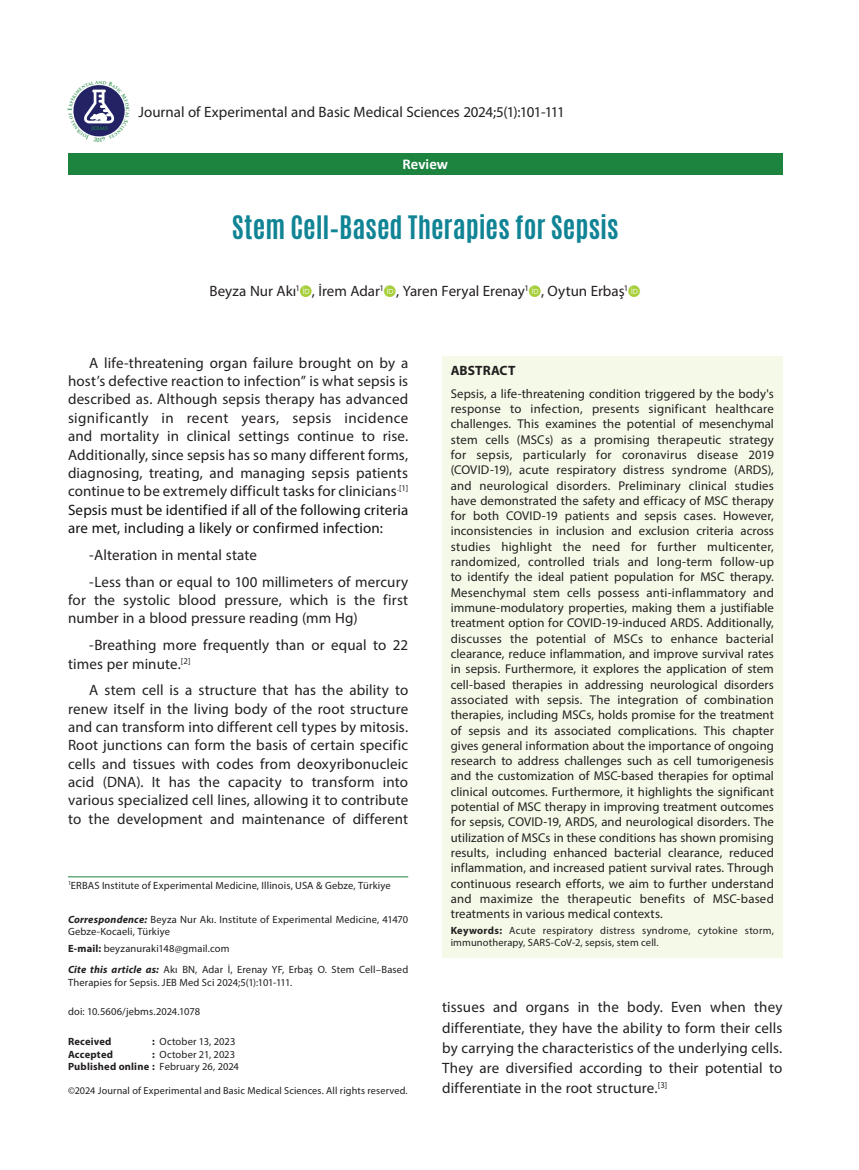
<style>
.page{position:relative;width:859px;height:1170px;background:#fff}
.page>*{position:absolute;margin:0;border:0;box-sizing:border-box;transform-origin:0 0}
._01__JEBMS-Yazi_basl{font:700 27px "Antonio";color:#108495}
._07__JEBMS_Normal_me{font:15px/18.3px "Myriad Pro";letter-spacing:.005em;color:#231f20;text-align:justify}
._07__JEBMS_Normal_me-2{font:15px/18.3px "Myriad Pro";letter-spacing:.01em;color:#212121;text-align:justify}
._02__JEBMS-Yazar_adl{font:15px "Myriad Pro";color:#231f20}
.t1{font:700 15px "Calibri";color:#fff}
._04__JEBMS-Ozet_yazi{font:700 13.5px "Myriad Pro";letter-spacing:.005em;color:#231f20}
._04__JEBMS-Ozet_yazi-2{font:12.75px/15.3px "Myriad Pro";letter-spacing:.01em;color:#231f20;text-align:justify}
._15__JEBMS-Iletisim{font:10.5px/12.6px "Myriad Pro";letter-spacing:.01em;color:#231f20}
._05__JEBMS-Anahtar_S{font:10.5px/12.6px "Myriad Pro";letter-spacing:.02em;color:#231f20}
._15__JEBMS-Iletisim-2{font:700 10.5px "Myriad Pro";letter-spacing:.015em;color:#231f20}
._15__JEBMS-Iletisim-3{font:10.2px "Myriad Pro";letter-spacing:.015em;color:#231f20}
.t2{font:700 5.25px "Trajan Pro";color:#1d8440}
.t3{font:700 5.1px "Trajan Pro";color:#1d8440}
.s1{color:#111}
.s2{font-weight:700;font-style:italic}
.s3{font-weight:700}
.s4{font-weight:400}
</style>
<div class="page">
<div style="left:68px;top:153px;width:714px;height:21px;background:#1d8440"></div>
<div style="left:442px;top:356px;width:340px;height:602px;background:#f4f9e8"></div>
<hr style="left:68px;top:876px;width:340px;height:1px;background:#1d8440">
<svg style="left:73px;top:85px;width:52px;height:52px"></svg>
<p class="t3" style="left:91px;top:125px;width:18px">JEBMS</p>
<p class="t2" style="left:97px;top:136px;width:5px">0</p>
<p class="_07__JEBMS_Normal_me" style="left:138px;top:102px;width:428px">Journal of Experimental and Basic Medical Sciences 2024;5(1):101-111</p>
<p class="t1" style="left:402px;top:153px;width:47px">Review</p>
<p class="_01__JEBMS-Yazi_basl" style="left:232px;top:207px;width:388px">Stem Cell–Based Therapies for Sepsis</p>
<p class="_02__JEBMS-Yazar_adl" style="left:210px;top:282px;width:420px">Beyza Nur Akı<sup>1</sup> , İrem Adar<sup>1</sup> , Yaren Feryal Erenay<sup>1</sup> , Oytun Erbaş<sup>1</sup></p>
<p class="_07__JEBMS_Normal_me" style="left:68px;top:353px;width:342px;text-indent:21px">A life-threatening organ failure brought on by a host’s defective reaction to infection” is what sepsis is described as. Although sepsis therapy has advanced significantly in recent years, sepsis incidence and mortality in clinical settings continue to rise.<br>Additionally, since sepsis has so many different forms, diagnosing, treating, and managing sepsis patients continue to be extremely difficult tasks for clinicians<sup>.[1] </sup><span class="s1">Sepsis must be identified if all of the following criteria are met, including a likely or confirmed infection:</span></p>
<p class="_07__JEBMS_Normal_me" style="left:89px;top:545px;width:169px">-Alteration in mental state</p>
<p class="_07__JEBMS_Normal_me" style="left:68px;top:572px;width:342px;text-indent:21px">-Less than or equal to 100 millimeters of mercury for the systolic blood pressure, which is the first number in a blood pressure reading (mm Hg)</p>
<p class="_07__JEBMS_Normal_me" style="left:68px;top:635px;width:342px;text-indent:21px">-Breathing more frequently than or equal to 22 times per minute.<sup>[2]</sup></p>
<p class="_07__JEBMS_Normal_me-2" style="left:68px;top:681px;width:342px;text-indent:21px">A stem cell is a structure that has the ability to renew itself in the living body of the root structure and can transform into different cell types by mitosis.<br>Root junctions can form the basis of certain specific cells and tissues with codes from deoxyribonucleic acid (DNA). It has the capacity to transform into various specialized cell lines, allowing it to contribute to the development and maintenance of different</p>
<p class="_15__JEBMS-Iletisim" style="left:68px;top:878px;width:324px"><sup>1</sup>ERBAS Institute of Experimental Medicine, Illinois, USA &amp; Gebze, Türkiye</p>
<p class="_15__JEBMS-Iletisim" style="left:68px;top:912px;width:342px"><span class="s2">Correspondence:</span> Beyza Nur Akı. Institute of Experimental Medicine, 41470<br>Gebze-Kocaeli, Türkiye</p>
<p class="_15__JEBMS-Iletisim" style="left:68px;top:941px;width:163px"><span class="s3">E-mail:</span> beyzanuraki148@gmail.com</p>
<p class="_15__JEBMS-Iletisim" style="left:68px;top:963px;width:342px"><span class="s2">Cite this article as:</span> Akı BN, Adar İ, Erenay YF, Erbaş O. Stem Cell–Based<br>Therapies for Sepsis. JEB Med Sci 2024;5(1):101-111.</p>
<p class="_15__JEBMS-Iletisim" style="left:68px;top:1005px;width:134px">doi: 10.5606/jebms.2024.1078</p>
<p class="_15__JEBMS-Iletisim-2" style="left:68px;top:1034px;width:45px">Received</p>
<p class="_15__JEBMS-Iletisim" style="left:152px;top:1035px;width:85px"><span class="s3">:</span> October 13, 2023</p>
<p class="_15__JEBMS-Iletisim-2" style="left:68px;top:1047px;width:47px">Accepted</p>
<p class="_15__JEBMS-Iletisim" style="left:152px;top:1047px;width:85px"><span class="s3">:</span> October 21, 2023</p>
<p class="_15__JEBMS-Iletisim-2" style="left:68px;top:1059px;width:172px">Published online : <span class="s4">February 26, 2024</span></p>
<p class="_15__JEBMS-Iletisim-3" style="left:68px;top:1083px;width:341px">©2024 Journal of Experimental and Basic Medical Sciences. All rights reserved.</p>
<p class="_04__JEBMS-Ozet_yazi" style="left:451px;top:362px;width:66px">ABSTRACT</p>
<p class="_04__JEBMS-Ozet_yazi-2" style="left:451px;top:385px;width:325px">Sepsis, a life-threatening condition triggered by the body's response to infection, presents significant healthcare challenges. This examines the potential of mesenchymal stem cells (MSCs) as a promising therapeutic strategy for sepsis, particularly for coronavirus disease 2019 (COVID-19), acute respiratory distress syndrome (ARDS), and neurological disorders. Preliminary clinical studies have demonstrated the safety and efficacy of MSC therapy for both COVID-19 patients and sepsis cases. However, inconsistencies in inclusion and exclusion criteria across studies highlight the need for further multicenter, randomized, controlled trials and long-term follow-up to identify the ideal patient population for MSC therapy.<br>Mesenchymal stem cells possess anti-inflammatory and immune-modulatory properties, making them a justifiable treatment option for COVID-19-induced ARDS. Additionally, discusses the potential of MSCs to enhance bacterial clearance, reduce inflammation, and improve survival rates in sepsis. Furthermore, it explores the application of stem cell-based therapies in addressing neurological disorders associated with sepsis. The integration of combination therapies, including MSCs, holds promise for the treatment of sepsis and its associated complications. This chapter gives general information about the importance of ongoing research to address challenges such as cell tumorigenesis and the customization of MSC-based therapies for optimal clinical outcomes. Furthermore, it highlights the significant potential of MSC therapy in improving treatment outcomes for sepsis, COVID-19, ARDS, and neurological disorders. The utilization of MSCs in these conditions has shown promising results, including enhanced bacterial clearance, reduced inflammation, and increased patient survival rates. Through continuous research efforts, we aim to further understand and maximize the therapeutic benefits of MSC-based treatments in various medical contexts.</p>
<p class="_05__JEBMS-Anahtar_S" style="left:451px;top:923px;width:325px"><span class="s3">Keywords:</span> Acute respiratory distress syndrome, cytokine storm, immunotherapy, SARS-CoV-2, sepsis, stem cell.</p>
<p class="_07__JEBMS_Normal_me-2" style="left:442px;top:996px;width:342px;line-height:20.2px">tissues and organs in the body. Even when they differentiate, they have the ability to form their cells by carrying the characteristics of the underlying cells.<br>They are diversified according to their potential to differentiate in the root structure.<sup>[3]</sup></p>
</div>
